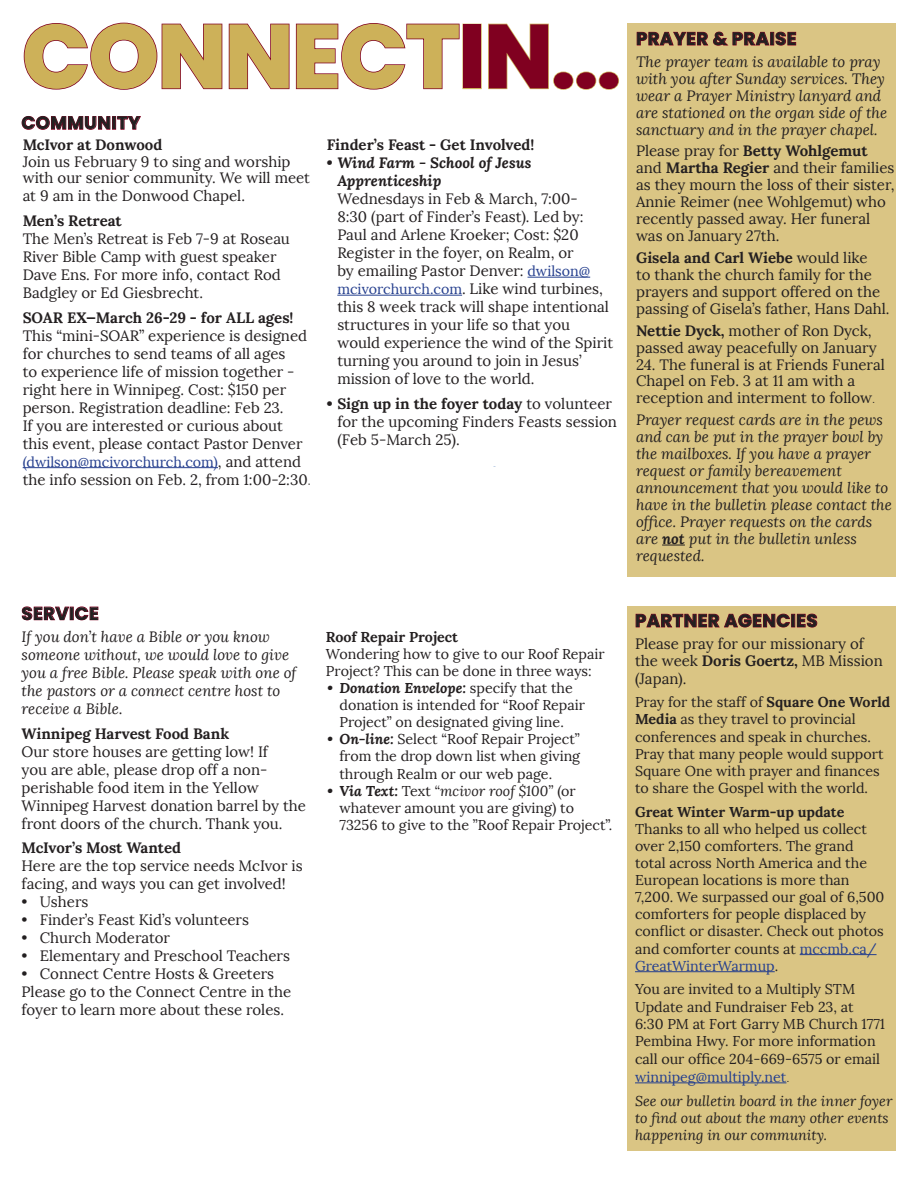
<style>
.page{position:relative;width:918px;height:1188px;background:#fff}
.page>*{position:absolute;margin:0;border:0;box-sizing:border-box;transform-origin:0 0}
.t1{font:800 90.75px "Poppins";letter-spacing:-.025em;color:#cdb159}
.t2{font:700 18px "Poppins";letter-spacing:.025em;color:#231f20}
.t3{font:15px/18px "Lora";color:#231f20}
.t4{font:italic 15px/17px "Lora";color:#231f20}
.t5{font:700 15px "Lora";color:#231f20}
.t6{font:14.25px/17.1px "Lora";color:#231f20}
.t7{font:italic 14.25px/17.1px "Lora";color:#231f20}
.t8{font:14.25px "Lora";color:#253f8e}
.s1{color:#800020}
.s2{font-size:82.5px;color:#800020}
.s3{font-weight:700}
.s4{font-family:"Josefin Sans"}
.s5{font-weight:700;font-style:italic}
.s6{font-size:14.25px;color:#253f8e}
.s7{font-size:15px;color:#231f20}
.s8{font-family:"Raleway"}
.s9{font-style:normal}
.s10{font-style:italic}
.s11{color:#253f8e}
.s12{font-family:"Josefin Sans";font-size:15px}
</style>
<div class="page">
<div style="left:627px;top:606px;width:269px;height:545px;background:#dac584"></div>
<div style="left:627px;top:23px;width:269px;height:554px;background:#dac584"></div>
<hr style="left:23px;top:467px;width:195px;height:1px;background:#253f8e">
<hr style="left:528px;top:277px;width:62px;height:1px;background:#253f8e">
<hr style="left:337px;top:295px;width:125px;height:1px;background:#253f8e">
<svg style="left:23px;top:22px;width:437px;height:68px"></svg>
<div style="left:462px;top:24px;width:20px;height:65px;border:2px solid #cdb159"></div>
<svg style="left:488px;top:23px;width:61px;height:67px"></svg>
<div style="left:553px;top:72px;width:21px;height:18px;border:2px solid #cdb159;border-radius:50%"></div>
<div style="left:576px;top:72px;width:20px;height:18px;border:2px solid #cdb159;border-radius:50%"></div>
<div style="left:599px;top:72px;width:20px;height:18px;border:2px solid #cdb159;border-radius:50%"></div>
<svg style="left:662px;top:545px;width:23px;height:1px"></svg>
<svg style="left:636px;top:31px;width:160px;height:15px"></svg>
<hr style="left:800px;top:954px;width:77px;height:1px;background:#253f8e">
<hr style="left:635px;top:971px;width:140px;height:1px;background:#253f8e">
<hr style="left:635px;top:1083px;width:151px;height:1px;background:#253f8e">
<svg style="left:635px;top:613px;width:155px;height:15px"></svg>
<div style="left:791px;top:614px;width:4px;height:13px;border:1px solid #800020"></div>
<svg style="left:797px;top:613px;width:21px;height:15px"></svg>
<svg style="left:22px;top:606px;width:77px;height:15px"></svg>
<svg style="left:21px;top:116px;width:90px;height:14px"></svg>
<div style="left:112px;top:116px;width:4px;height:14px;border:1px solid #800020"></div>
<svg style="left:117px;top:116px;width:24px;height:14px"></svg>
<p class="t1" style="left:22px;top:4px;width:601px">CONNECT<span class="s1">IN</span><span class="s2">...</span></p>
<p class="t2" style="left:636px;top:28px;width:162px">PRAYER &amp; PRAISE</p>
<p class="t4" style="left:636px;top:53px;width:253px">The prayer team is available to pray with you after Sunday services. They wear a Prayer Ministry lanyard and are stationed on the organ side of the sanctuary and in the prayer chapel.</p>
<p class="t3" style="left:636px;top:143px;width:260px;line-height:17px">Please pray for <span class="s3">Betty Wohlgemut </span>and <span class="s3">Martha Regier</span> and their families as they mourn the loss of their sister,<br>Annie Reimer (nee Wohlgemut) who recently passed away. Her funeral was on January 27th.</p>
<p class="t3" style="left:636px;top:249px;width:255px;line-height:17px"><span class="s3">Gisela and Carl Wiebe</span> would like<br>to thank the church family for the prayers and support offered on the passing of Gisela’s father, Hans Dahl.</p>
<p class="t3" style="left:636px;top:322px;width:242px;line-height:17px"><span class="s3">Nettie Dyck,</span> mother of Ron Dyck, passed away peacefully on January</p>
<p class="t3" style="left:636px;top:356px;width:250px;line-height:17px">24. The funeral is at Friends Funeral<br>Chapel on Feb. 3 at 11 am with a reception and interment to follow<span class="s4">.</span></p>
<p class="t4" style="left:636px;top:412px;width:257px">Prayer request cards are in the pews and can be put in the prayer bowl by the mailboxes. If you have a prayer request or family bereavement announcement that you would like to have in the bulletin please contact the office. Prayer requests on the cards are <span class="s3">not</span> put in the bulletin unless requested.</p>
<p class="t2" style="left:22px;top:112px;width:120px">COMMUNITY</p>
<p class="t5" style="left:327px;top:135px;width:209px">Finder’s Feast - Get Involved!</p>
<p class="t3" style="left:337px;top:154px;width:277px;text-indent:-10px"><span class="s5">• Wind Farm - School of Jesus Apprenticeship<br></span>Wednesdays in Feb &amp; March, 7:00-<br>8:30 (part of Finder’s Feast). Led by:<br>Paul and Arlene Kroeker; Cost: $20<br>Register in the foyer, on Realm, or<br>by emailing Pastor Denver: <span class="s6">dwilson@ mcivorchurch.com</span>. Like wind turbines, this 8 week track will shape intentional structures in your life so that you would experience the wind of the Spirit turning you around to join in Jesus’ mission of love to the world.</p>
<p class="t3" style="left:337px;top:395px;width:281px;text-indent:-10px"><span class="s3">• Sign up in the foyer today</span> to volunteer for the upcoming Finders Feasts session (Feb 5-March 25).</p>
<p class="t5" style="left:23px;top:135px;width:141px">McIvor at Donwood</p>
<p class="t3" style="left:23px;top:153px;width:289px;line-height:16.5px">Join us February 9 to sing and worship with our senior community. We will meet</p>
<p class="t3" style="left:23px;top:187px;width:224px">at 9 am in the Donwood Chapel.</p>
<p class="t3" style="left:23px;top:212px;width:269px"><span class="s3">Men’s Retreat<br></span>The Men’s Retreat is Feb 7-9 at Roseau<br>River Bible Camp with guest speaker<br>Dave Ens. For more info, contact Rod<br>Badgley or Ed Giesbrecht.</p>
<p class="t3" style="left:23px;top:308px;width:286px"><span class="s3">SOAR EX—March 26-29 - for ALL ages!<br></span>This “mini-SOAR” experience is designed for churches to send teams of all ages<br>to experience life of mission together - right here in Winnipeg. Cost: $150 per person. Registration deadline: Feb 23.<br>If you are interested or curious about this event, please contact Pastor Denver</p>
<p class="t8" style="left:23px;top:453px;width:280px">(dwilson@mcivorchurch.com)<span class="s7">, and attend</span></p>
<p class="t3" style="left:23px;top:470px;width:289px">the info session on Feb. 2, from 1:00-2:30<span class="s8">.</span></p>
<p class="t2" style="left:22px;top:603px;width:79px">SERVICE</p>
<p class="t4" style="left:22px;top:628px;width:276px;line-height:18px">If you don’t have a Bible or you know someone without, we would love to give you a free Bible. Please speak with one of the pastors or a connect centre host to receive a Bible<span class="s9">.</span></p>
<p class="t3" style="left:22px;top:724px;width:286px"><span class="s3">Winnipeg Harvest Food Bank<br></span>Our store houses are getting low! If<br>you are able, please drop off a non&shy;perishable food item in the Yellow Winnipeg Harvest donation barrel by the front doors of the church. Thank you.</p>
<p class="t3" style="left:22px;top:839px;width:283px"><span class="s3">McIvor’s Most Wanted<br></span>Here are the top service needs McIvor is facing, and ways you can get involved!</p>
<p class="t3" style="left:22px;top:893px;width:68px">• Ushers</p>
<p class="t3" style="left:22px;top:911px;width:229px">• Finder’s Feast Kid’s volunteers</p>
<p class="t3" style="left:22px;top:929px;width:150px">• Church Moderator</p>
<p class="t3" style="left:22px;top:947px;width:270px">• Elementary and Preschool Teachers</p>
<p class="t3" style="left:22px;top:965px;width:254px">• Connect Centre Hosts &amp; Greeters</p>
<p class="t3" style="left:22px;top:983px;width:271px">Please go to the Connect Centre in the foyer to learn more about these roles.</p>
<p class="t6" style="left:326px;top:628px;width:280px"><span class="s3">Roof Repair Project<br></span>Wondering how to give to our Roof Repair<br>Project? This can be done in three ways:</p>
<p class="t6" style="left:339px;top:680px;width:247px;text-indent:-12px"><span class="s5">• Donation Envelope:</span> specify that the donation is intended for “Roof Repair<br>Project” on designated giving line.</p>
<p class="t6" style="left:339px;top:731px;width:242px;text-align:justify;text-indent:-12px"><span class="s5">• On-line:</span> Select “Roof Repair Project” from the drop down list when giving through Realm or our web page.</p>
<p class="t6" style="left:339px;top:782px;width:274px;text-indent:-12px"><span class="s5">• Via Text:</span> Text <span class="s10">“mcivor roof $100”</span> (or whatever amount you are giving) to<br>73256 to give to the ”Roof Repair Project”.</p>
<p class="t2" style="left:635px;top:610px;width:184px">PARTNER AGENCIES</p>
<p class="t3" style="left:635px;top:635px;width:249px;line-height:17.2px">Please pray for our missionary of the week <span class="s3">Doris Goertz,</span> MB Mission (Japan).</p>
<p class="t6" style="left:635px;top:694px;width:257px">Pray for the staff of <span class="s3">Square One World Media</span> as they travel to provincial conferences and speak in churches.<br>Pray that many people would support Square One with prayer and finances to share the Gospel with the world.</p>
<p class="t6" style="left:635px;top:803px;width:251px"><span class="s3">Great Winter Warm-up update<br></span>Thanks to all who helped us collect over 2,150 comforters. The grand total across North America and the<br>European locations is more than<br>7,200. We surpassed our goal of 6,500 comforters for people displaced by conflict or disaster. Check out photos and comforter counts at <span class="s11">mccmb.ca/<br>GreatWinterWarmup</span>.</p>
<p class="t6" style="left:635px;top:981px;width:252px">You are invited to a Multiply STM<br>Update and Fundraiser Feb 23, at<br>6:30 PM at Fort Garry MB Church 1771<br>Pembina Hwy. For more information call our office 204-669-6575 or email <span class="s11">winnipeg@multiply.net</span><span class="s12">.</span></p>
<p class="t7" style="left:635px;top:1092px;width:259px">See our bulletin board in the inner foyer to find out about the many other events happening in our community.</p>
</div>
